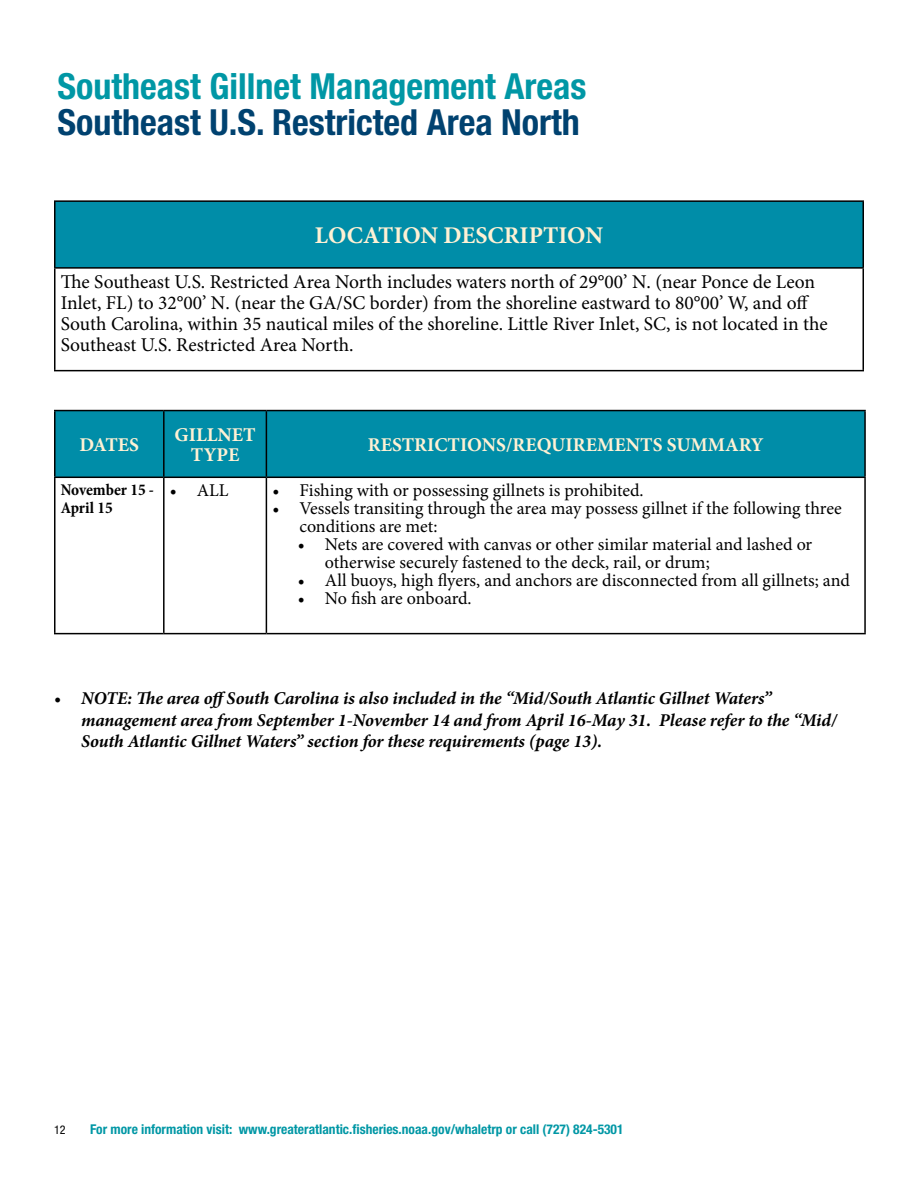
<style>
.page{position:relative;width:918px;height:1188px;background:#fff}
.page>*{position:absolute;margin:0;border:0;box-sizing:border-box;transform-origin:0 0}
.t1{font:700 condensed 36px "Helvetica Neue LT Std";color:#004270}
.t2{font:700 condensed 36px "Helvetica Neue LT Std";color:#0097a5}
.t3{font:700 24px "Minion Pro";color:#fff1d4}
.t4{font:19.5px/21px "Minion Pro";color:#000}
.t5{font:700 19.5px/19.5px "Minion Pro";color:#fff1d4;text-align:center}
.t6{font:18px/18px "Minion Pro";color:#000}
.t7{font:italic 700 18px/21.6px "Minion Pro";letter-spacing:-.005em;color:#000}
.t8{font:700 condensed 16.5px/18px "Minion Pro";letter-spacing:-.005em;color:#000}
.t9{font:700 condensed 13.5px "Helvetica Neue LT Std";color:#0097a5}
.t10{font:condensed 12px "Helvetica Neue LT Std";color:#000}
</style>
<div class="page">
<div style="left:55px;top:201px;width:808px;height:67px;background:#008da8"></div>
<hr style="left:54px;top:200px;width:810px;height:2px;background:#000">
<hr style="left:54px;top:202px;width:2px;height:65px;background:#000">
<hr style="left:862px;top:202px;width:2px;height:65px;background:#000">
<hr style="left:54px;top:267px;width:810px;height:2px;background:#000">
<hr style="left:54px;top:269px;width:2px;height:101px;background:#000">
<hr style="left:54px;top:370px;width:810px;height:1px;background:#000">
<hr style="left:862px;top:269px;width:2px;height:101px;background:#000">
<div style="left:56px;top:411px;width:808px;height:66px;background:#008da8"></div>
<hr style="left:54px;top:410px;width:110px;height:1px;background:#000">
<hr style="left:54px;top:411px;width:2px;height:66px;background:#000">
<hr style="left:164px;top:410px;width:102px;height:1px;background:#000">
<hr style="left:163px;top:411px;width:2px;height:66px;background:#000">
<hr style="left:266px;top:410px;width:600px;height:1px;background:#000">
<hr style="left:266px;top:411px;width:1px;height:66px;background:#000">
<hr style="left:864px;top:411px;width:2px;height:66px;background:#000">
<hr style="left:54px;top:477px;width:110px;height:1px;background:#000">
<hr style="left:54px;top:478px;width:2px;height:155px;background:#000">
<hr style="left:54px;top:633px;width:110px;height:1px;background:#000">
<hr style="left:164px;top:477px;width:102px;height:1px;background:#000">
<hr style="left:163px;top:478px;width:2px;height:155px;background:#000">
<hr style="left:266px;top:477px;width:600px;height:1px;background:#000">
<hr style="left:266px;top:478px;width:1px;height:155px;background:#000">
<hr style="left:864px;top:478px;width:2px;height:155px;background:#000">
<hr style="left:164px;top:633px;width:102px;height:1px;background:#000">
<hr style="left:266px;top:633px;width:600px;height:1px;background:#000">
<h1 class="t2" style="left:58px;top:64px;width:530px">Southeast Gillnet Management Areas</h1>
<h1 class="t1" style="left:58px;top:100px;width:524px">Southeast U.S. Restricted Area North</h1>
<h2 class="t3" style="left:315px;top:219px;width:290px">LOCATION DESCRIPTION</h2>
<p class="t4" style="left:61px;top:271px;width:769px">The Southeast U.S. Restricted Area North includes waters north of 29°00’ N. (near Ponce de Leon Inlet, FL) to 32°00’ N. (near the GA/SC border) from the shoreline eastward to 80°00’ W, and off South Carolina, within 35 nautical miles of the shoreline. Little River Inlet, SC, is not located in the Southeast U.S. Restricted Area North.</p>
<p class="t5" style="left:79px;top:435px;width:61px">DATES</p>
<p class="t5" style="left:175px;top:425px;width:83px">GILLNET<br>TYPE</p>
<p class="t5" style="left:368px;top:435px;width:397px">RESTRICTIONS/REQUIREMENTS SUMMARY</p>
<p class="t8" style="left:61px;top:481px;width:95px">November 15 -<br>April 15</p>
<p class="t6" style="left:170px;top:482px;width:60px">• ALL</p>
<p class="t6" style="left:272px;top:482px;width:373px">• Fishing with or possessing gillnets is prohibited.</p>
<p class="t6" style="left:299px;top:500px;width:544px;text-indent:-27px">• Vessels transiting through the area may possess gillnet if the following three conditions are met:</p>
<p class="t6" style="left:325px;top:536px;width:489px;text-indent:-27px">• Nets are covered with canvas or other similar material and lashed or otherwise securely fastened to the deck, rail, or drum;</p>
<p class="t6" style="left:298px;top:572px;width:554px">• All buoys, high flyers, and anchors are disconnected from all gillnets; and</p>
<p class="t6" style="left:298px;top:590px;width:175px">• No fish are onboard.</p>
<p class="t7" style="left:81px;top:687px;width:757px;text-indent:-27px">• NOTE: The area off South Carolina is also included in the “Mid/South Atlantic Gillnet Waters” management area from September 1-November 14 and from April 16-May 31. Please refer to the “Mid/<br>South Atlantic Gillnet Waters” section for these requirements (page 13).</p>
<p class="t10" style="left:54px;top:1123px;width:13px">12</p>
<p class="t9" style="left:90px;top:1121px;width:535px">For more information visit: www.greateratlantic.fisheries.noaa.gov/whaletrp or call (727) 824-5301</p>
</div>
